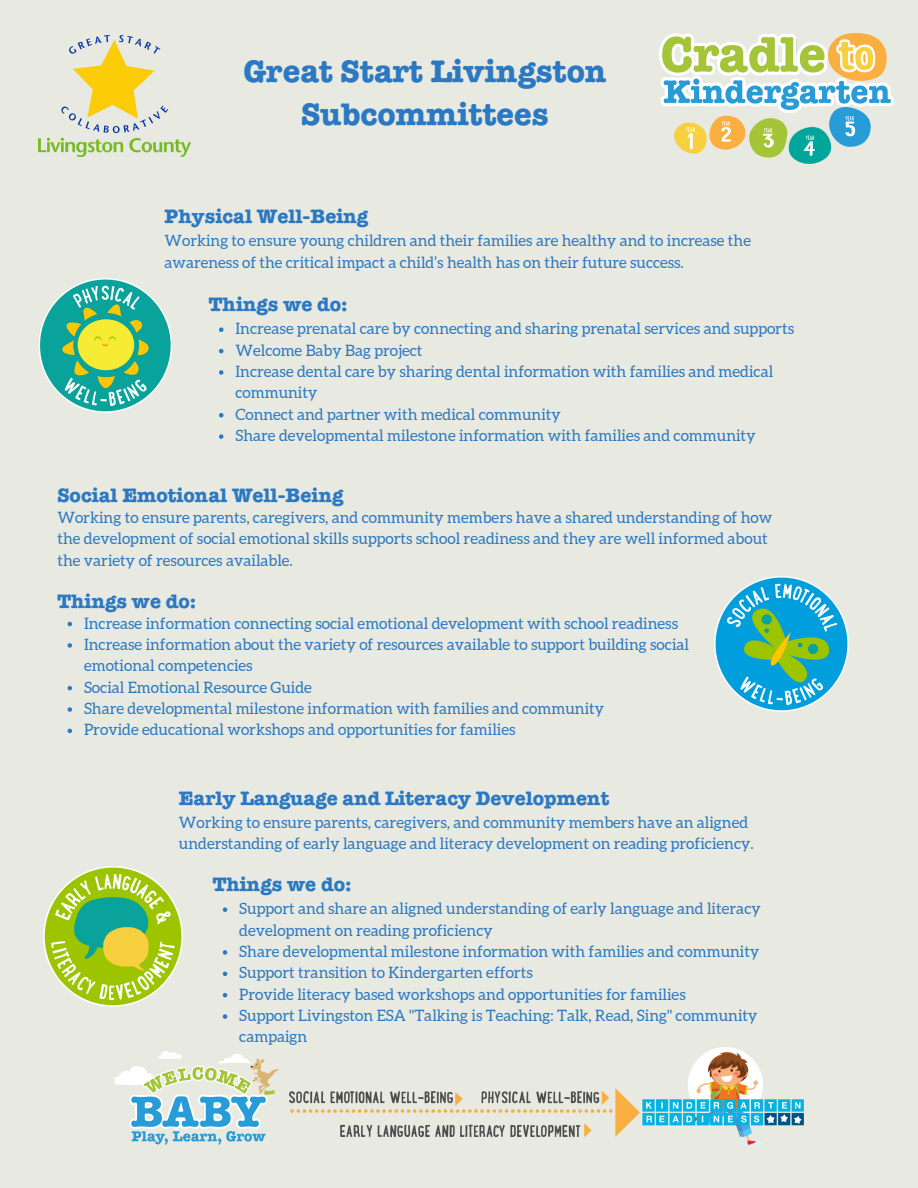
<style>
.page{position:relative;width:918px;height:1188px;background:#e8e9e1}
.page>*{position:absolute;margin:0;border:0;box-sizing:border-box;transform-origin:0 0}
.t1{font:700 31.5px "American Typewriter ITC Pro";color:#2b79c2}
.t2{font:700 19.65px "American Typewriter ITC Pro";color:#2b79c2}
.t3{font:15.6px/21.3px "Aleo";color:#2b79c2}
</style>
<div class="page">
<img style="left:715px;top:577px;width:134px;height:135px">
<img style="left:39px;top:36px;width:151px;height:120px">
<img style="left:38px;top:278px;width:134px;height:134px">
<img style="left:43px;top:867px;width:140px;height:139px">
<img style="left:659px;top:34px;width:234px;height:129px">
<img style="left:115px;top:1047px;width:688px;height:99px">
<svg style="left:219px;top:327px;width:4px;height:5px"></svg>
<svg style="left:219px;top:349px;width:4px;height:4px"></svg>
<svg style="left:219px;top:370px;width:4px;height:5px"></svg>
<svg style="left:219px;top:413px;width:4px;height:4px"></svg>
<svg style="left:219px;top:434px;width:4px;height:5px"></svg>
<svg style="left:68px;top:622px;width:4px;height:4px"></svg>
<svg style="left:68px;top:643px;width:4px;height:5px"></svg>
<svg style="left:68px;top:686px;width:4px;height:4px"></svg>
<svg style="left:68px;top:707px;width:4px;height:5px"></svg>
<svg style="left:68px;top:729px;width:4px;height:4px"></svg>
<svg style="left:223px;top:907px;width:4px;height:5px"></svg>
<svg style="left:223px;top:950px;width:4px;height:5px"></svg>
<svg style="left:223px;top:972px;width:4px;height:4px"></svg>
<svg style="left:223px;top:993px;width:4px;height:4px"></svg>
<svg style="left:223px;top:1014px;width:4px;height:5px"></svg>
<p class="t1" style="left:244px;top:60px;width:364px">Great Start Livingston</p>
<p class="t1" style="left:301px;top:104px;width:249px">Subcommittees</p>
<p class="t2" style="left:165px;top:209px;width:205px">Physical Well-Being</p>
<p class="t3" style="left:165px;top:230px;width:588px">Working to ensure young children and their families are healthy and to increase the awareness of the critical impact a child’s health has on their future success.</p>
<p class="t2" style="left:209px;top:297px;width:140px">Things we do:</p>
<p class="t3" style="left:235px;top:318px;width:560px">Increase prenatal care by connecting and sharing prenatal services and supports</p>
<p class="t3" style="left:235px;top:339px;width:189px">Welcome Baby Bag project</p>
<p class="t3" style="left:235px;top:361px;width:539px">Increase dental care by sharing dental information with families and medical community</p>
<p class="t3" style="left:235px;top:403px;width:327px">Connect and partner with medical community</p>
<p class="t3" style="left:235px;top:425px;width:522px">Share developmental milestone information with families and community</p>
<p class="t2" style="left:57px;top:488px;width:288px">Social Emotional Well-Being</p>
<p class="t3" style="left:57px;top:507px;width:717px">Working to ensure parents, caregivers, and community members have a shared understanding of how the development of social emotional skills supports school readiness and they are well informed about the variety of resources available.</p>
<p class="t2" style="left:57px;top:594px;width:140px">Things we do:</p>
<p class="t3" style="left:84px;top:612px;width:596px">Increase information connecting social emotional development with school readiness</p>
<p class="t3" style="left:84px;top:634px;width:607px">Increase information about the variety of resources available to support building social emotional competencies</p>
<p class="t3" style="left:84px;top:676px;width:229px">Social Emotional Resource Guide</p>
<p class="t3" style="left:84px;top:698px;width:522px">Share developmental milestone information with families and community</p>
<p class="t3" style="left:84px;top:719px;width:433px">Provide educational workshops and opportunities for families</p>
<p class="t2" style="left:179px;top:791px;width:432px">Early Language and Literacy Development</p>
<p class="t3" style="left:179px;top:812px;width:576px">Working to ensure parents, caregivers, and community members have an aligned understanding of early language and literacy development on reading proficiency.</p>
<p class="t2" style="left:213px;top:877px;width:140px">Things we do:</p>
<p class="t3" style="left:239px;top:898px;width:523px">Support and share an aligned understanding of early language and literacy development on reading proficiency</p>
<p class="t3" style="left:239px;top:941px;width:522px">Share developmental milestone information with families and community</p>
<p class="t3" style="left:239px;top:962px;width:295px">Support transition to Kindergarten efforts</p>
<p class="t3" style="left:239px;top:983px;width:448px">Provide literacy based workshops and opportunities for families</p>
<p class="t3" style="left:239px;top:1005px;width:520px">Support Livingston ESA "Talking is Teaching: Talk, Read, Sing" community campaign</p>
</div>
